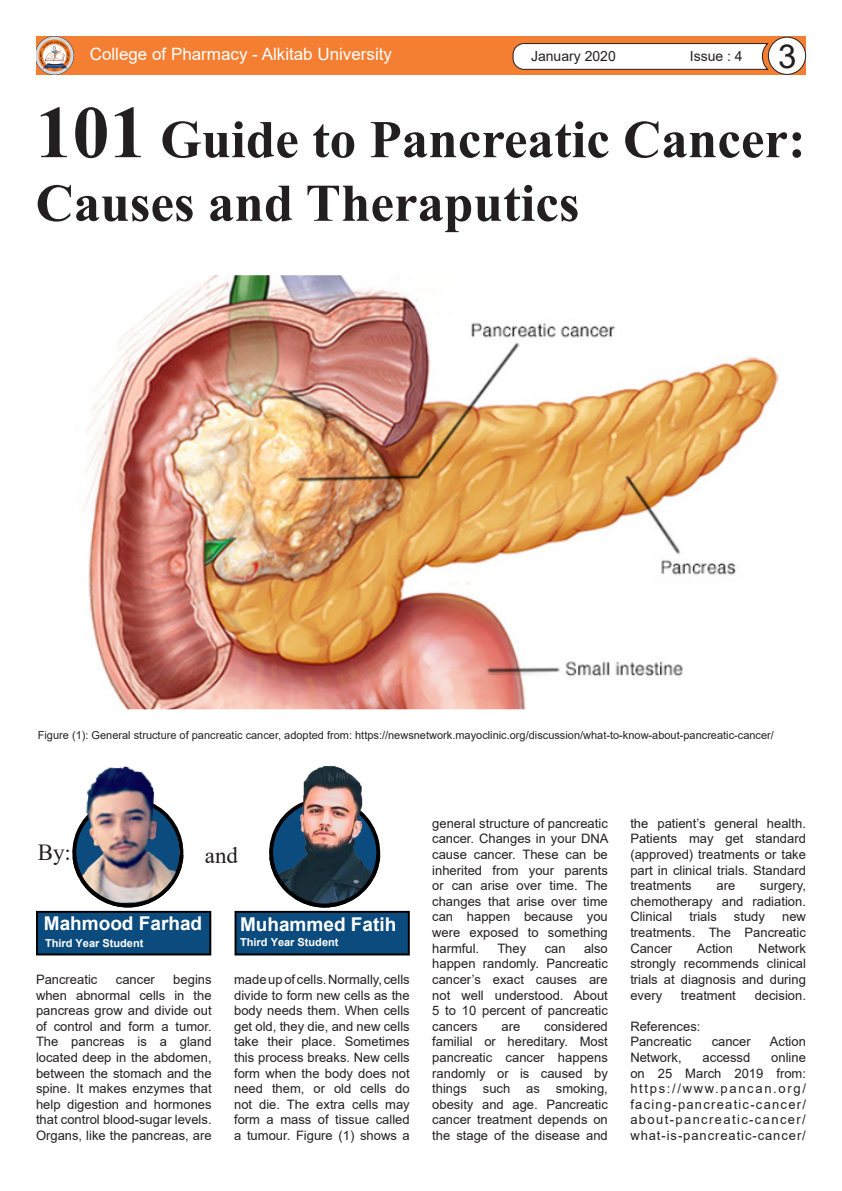
<style>
.page{position:relative;width:842px;height:1191px;background:#fff}
.page>*{position:absolute;margin:0;border:0;box-sizing:border-box;transform-origin:0 0}
.t1{font:700 53px "Times New Roman";color:#231f20}
.t2{font:33px "Arial";color:#231f20}
.t3{font:23px "Times New Roman";color:#231f20}
.t4{font:700 19px "Arial";color:#fff}
.t5{font:17px "Arial";color:#fff}
.t6{font:14px "Arial";color:#231f20}
.t7{font:13px/15.6px "Arial";color:#231f20;text-align:justify}
.t8{font:11px "Arial";color:#231f20}
.t9{font:700 11px "Arial";color:#fff}
.s1{font-size:74px}
</style>
<div class="page">
<div style="left:36px;top:37px;width:770px;height:38px;background:#f47f32"></div>
<img style="left:36px;top:37px;width:37px;height:38px">
<div style="left:768px;top:37px;width:38px;height:37px;background:#fff;border-radius:50%"></div>
<div style="left:768px;top:37px;width:38px;height:38px;border:1px solid #231f20;border-radius:50%"></div>
<svg style="left:512px;top:43px;width:257px;height:27px;background:#ece8e6"></svg>
<img style="left:303px;top:765px;width:59px;height:29px">
<img style="left:269px;top:794px;width:112px;height:114px">
<img style="left:87px;top:766px;width:68px;height:28px">
<img style="left:72px;top:794px;width:112px;height:114px">
<img style="left:84px;top:275px;width:695px;height:434px">
<div style="left:36px;top:911px;width:175px;height:44px;background:#0c4b7e;border:2px solid #000"></div>
<div style="left:235px;top:911px;width:175px;height:44px;background:#0c4b7e;border:2px solid #000"></div>
<h3 class="t5" style="left:90px;top:43px;width:304px">College of Pharmacy - Alkitab University</h3>
<p class="t6" style="left:531px;top:47px;width:86px">January 2020</p>
<p class="t6" style="left:690px;top:47px;width:54px">Issue : 4</p>
<p class="t2" style="left:778px;top:34px;width:20px">3</p>
<p class="t1" style="left:36px;top:101px;width:771px"><span class="s1">101</span> Guide to Pancreatic Cancer:</p>
<p class="t1" style="left:36px;top:165px;width:545px">Causes and Theraputics</p>
<p class="t8" style="left:38px;top:727px;width:738px">Figure (1): General structure of pancreatic cancer, adopted from: https://newsnetwork.mayoclinic.org/discussion/what-to-know-about-pancreatic-cancer/</p>
<p class="t3" style="left:38px;top:836px;width:35px">By:</p>
<p class="t3" style="left:205px;top:838px;width:35px">and</p>
<p class="t4" style="left:44px;top:909px;width:160px">Mahmood Farhad</p>
<p class="t4" style="left:240px;top:910px;width:158px">Muhammed Fatih</p>
<p class="t9" style="left:45px;top:936px;width:100px">Third Year Student</p>
<p class="t9" style="left:240px;top:936px;width:100px">Third Year Student</p>
<p class="t7" style="left:36px;top:971px;width:177px;text-indent:137px">begins when abnormal cells in the pancreas grow and divide out of control and form a tumor.<br>The pancreas is a gland located deep in the abdomen, between the stomach and the spine. It makes enzymes that help digestion and hormones that control blood-sugar levels.<br>Organs, like the pancreas, are</p>
<p class="t7" style="left:234px;top:971px;width:177px">made up of cells. Normally, cells divide to form new cells as the body needs them. When cells get old, they die, and new cells take their place. Sometimes this process breaks. New cells form when the body does not need them, or old cells do not die. The extra cells may form a mass of tissue called a tumour. Figure (1) shows a</p>
<p class="t7" style="left:36px;top:971px;width:63px">Pancreatic</p>
<p class="t7" style="left:116px;top:971px;width:41px">cancer</p>
<p class="t7" style="left:432px;top:815px;width:178px">general structure of pancreatic cancer. Changes in your DNA cause cancer. These can be inherited from your parents or can arise over time. The changes that arise over time can happen because you were exposed to something harmful.</p>
<p class="t7" style="left:432px;top:940px;width:177px;text-indent:152px">also happen randomly. Pancreatic cancer’s exact causes are not well understood. About 5 to 10 percent of pancreatic cancers</p>
<p class="t7" style="left:497px;top:940px;width:30px">They</p>
<p class="t7" style="left:545px;top:940px;width:22px">can</p>
<p class="t7" style="left:432px;top:1018px;width:177px;text-indent:112px">considered familial or hereditary. Most pancreatic cancer happens randomly or is caused by things such as smoking, obesity and age. Pancreatic cancer treatment depends on the stage of the disease and</p>
<p class="t7" style="left:502px;top:1018px;width:20px">are</p>
<p class="t7" style="left:630px;top:815px;width:177px">the patient’s general health.<br>Patients may get standard (approved) treatments or take part in clinical trials. Standard treatments</p>
<p class="t7" style="left:630px;top:878px;width:177px;text-indent:130px">surgery, chemotherapy and radiation.<br>Clinical</p>
<p class="t7" style="left:716px;top:878px;width:20px">are</p>
<p class="t7" style="left:689px;top:909px;width:29px">trials</p>
<p class="t7" style="left:734px;top:909px;width:33px">study</p>
<p class="t7" style="left:630px;top:909px;width:177px;text-indent:152px">new treatments. The Pancreatic Cancer</p>
<p class="t7" style="left:630px;top:940px;width:177px;text-indent:128px">Network strongly recommends clinical trials at diagnosis and during every</p>
<p class="t7" style="left:697px;top:940px;width:38px">Action</p>
<p class="t7" style="left:681px;top:987px;width:56px">treatment</p>
<p class="t7" style="left:755px;top:987px;width:53px">decision.</p>
<p class="t7" style="left:630px;top:1018px;width:72px">References:</p>
<p class="t7" style="left:630px;top:1034px;width:63px">Pancreatic</p>
<p class="t7" style="left:712px;top:1034px;width:41px">cancer</p>
<p class="t7" style="left:770px;top:1034px;width:38px">Action</p>
<p class="t7" style="left:630px;top:1049px;width:53px">Network,</p>
<p class="t7" style="left:703px;top:1049px;width:49px">accessd</p>
<p class="t7" style="left:630px;top:1049px;width:177px;text-indent:141px">online on 25 March 2019 from: https://www.pancan.org/ facing-pancreatic-cancer/ about-pancreatic-cancer/ what-is-pancreatic-cancer/</p>
</div>
